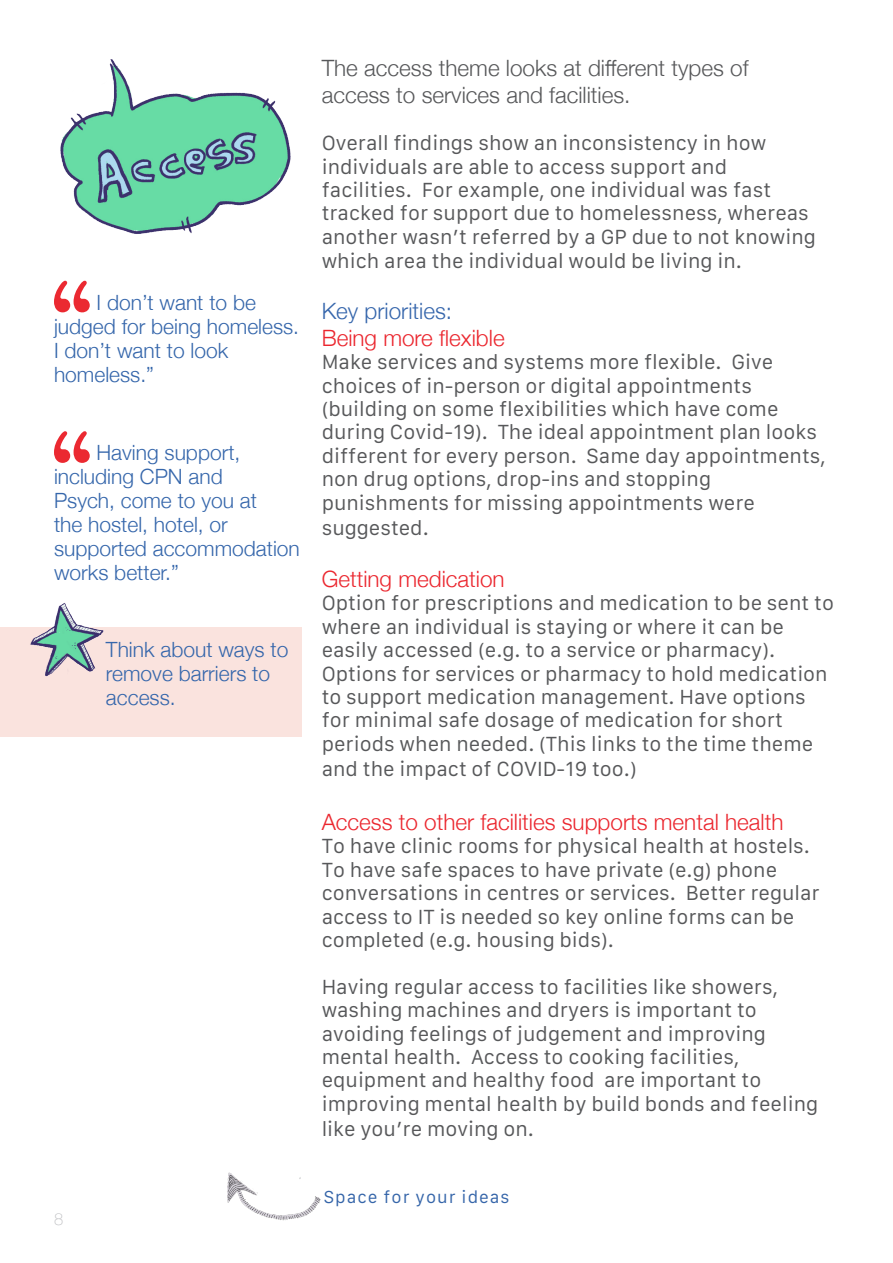
<style>
.page{position:relative;width:893px;height:1263px;background:#fff}
.page>*{position:absolute;margin:0;border:0;box-sizing:border-box;transform-origin:0 0}
.t1{font:300 22.5px "Helvetica Neue";color:#eb272f}
.t2{font:300 22.5px "Helvetica Neue";color:#57585a}
.t3{font:300 22.5px "Helvetica Neue";color:#3666ac}
.t4{font:300 21px/24px "Helvetica Neue";color:#3566ab}
.t5{font:19.5px/23.4px "Galvji";color:#57585a}
.t6{font:16.5px "Galvji";letter-spacing:.06em;color:#3565a9}
.t7{font:100 16.5px "Helvetica Neue";color:#bcbdc0}
</style>
<div class="page">
<img style="left:60px;top:60px;width:231px;height:174px">
<svg style="left:54px;top:281px;width:36px;height:31px"></svg>
<svg style="left:54px;top:431px;width:36px;height:32px"></svg>
<div style="left:0;top:627px;width:301px;height:109px;background:#fae3de"></div>
<img style="left:30px;top:603px;width:74px;height:74px">
<img style="left:227px;top:1172px;width:94px;height:49px">
<p class="t4" style="left:54px;top:289px;width:247px;text-indent:43px">I don’t want to be judged for being homeless.<br>I don’t want to look homeless.”</p>
<p class="t4" style="left:97px;top:439px;width:145px">Having support,</p>
<p class="t4" style="left:54px;top:463px;width:170px">including CPN and</p>
<p class="t4" style="left:54px;top:487px;width:205px">Psych, come to you at</p>
<p class="t4" style="left:54px;top:511px;width:175px">the hostel, hotel, or</p>
<p class="t4" style="left:54px;top:535px;width:247px">supported accommodation works better.”</p>
<p class="t4" style="left:106px;top:636px;width:184px">Think about ways to remove barriers to access.</p>
<p class="t7" style="left:54px;top:1206px;width:11px">8</p>
<p class="t2" style="left:322px;top:50px;width:428px">The access theme looks at different types of</p>
<p class="t2" style="left:322px;top:77px;width:310px">access to services and facilities.</p>
<p class="t5" style="left:322px;top:132px;width:446px">Overall findings show an inconsistency in how</p>
<p class="t5" style="left:322px;top:155px;width:407px">individuals are able to access support and</p>
<p class="t5" style="left:322px;top:179px;width:496px">facilities. For example, one individual was fast tracked for support due to homelessness, whereas another wasn’t referred by a GP due to not knowing which area the individual would be living in.</p>
<p class="t3" style="left:322px;top:293px;width:132px">Key priorities:</p>
<p class="t1" style="left:322px;top:320px;width:184px">Being more flexible</p>
<p class="t5" style="left:322px;top:351px;width:453px">Make services and systems more flexible. Give choices of in-person or digital appointments</p>
<p class="t5" style="left:322px;top:398px;width:458px">(building on some flexibilities which have come</p>
<p class="t5" style="left:322px;top:421px;width:497px">during Covid-19). The ideal appointment plan looks</p>
<p class="t5" style="left:322px;top:445px;width:505px">different for every person. Same day appointments, non drug options, drop-ins and stopping</p>
<p class="t5" style="left:322px;top:491px;width:435px">punishments for missing appointments were</p>
<p class="t5" style="left:322px;top:517px;width:109px">suggested.</p>
<p class="t1" style="left:322px;top:561px;width:184px">Getting medication</p>
<p class="t5" style="left:322px;top:592px;width:514px">Option for prescriptions and medication to be sent to where an individual is staying or where it can be</p>
<p class="t5" style="left:322px;top:639px;width:455px">easily accessed (e.g. to a service or pharmacy).</p>
<p class="t5" style="left:322px;top:662px;width:508px">Options for services or pharmacy to hold medication to support medication management. Have options for minimal safe dosage of medication for short</p>
<p class="t5" style="left:322px;top:732px;width:493px;line-height:25.2px">periods when needed. (This links to the time theme and the impact of COVID-19 too.)</p>
<p class="t1" style="left:322px;top:804px;width:463px">Access to other facilities supports mental health</p>
<p class="t5" style="left:322px;top:835px;width:490px">To have clinic rooms for physical health at hostels.<br>To have safe spaces to have private (e.g) phone</p>
<p class="t5" style="left:322px;top:882px;width:499px">conversations in centres or services. Better regular access to IT is needed so key online forms can be completed (e.g. housing bids).</p>
<p class="t5" style="left:322px;top:976px;width:458px">Having regular access to facilities like showers, washing machines and dryers is important to</p>
<p class="t5" style="left:322px;top:1022px;width:446px">avoiding feelings of judgement and improving</p>
<p class="t5" style="left:322px;top:1046px;width:419px">mental health. Access to cooking facilities,</p>
<p class="t5" style="left:322px;top:1069px;width:441px">equipment and healthy food are important to</p>
<p class="t5" style="left:322px;top:1092px;width:498px;line-height:25.2px">improving mental health by build bonds and feeling like you’re moving on.</p>
<p class="t6" style="left:324px;top:1188px;width:187px">Space for your ideas</p>
</div>
